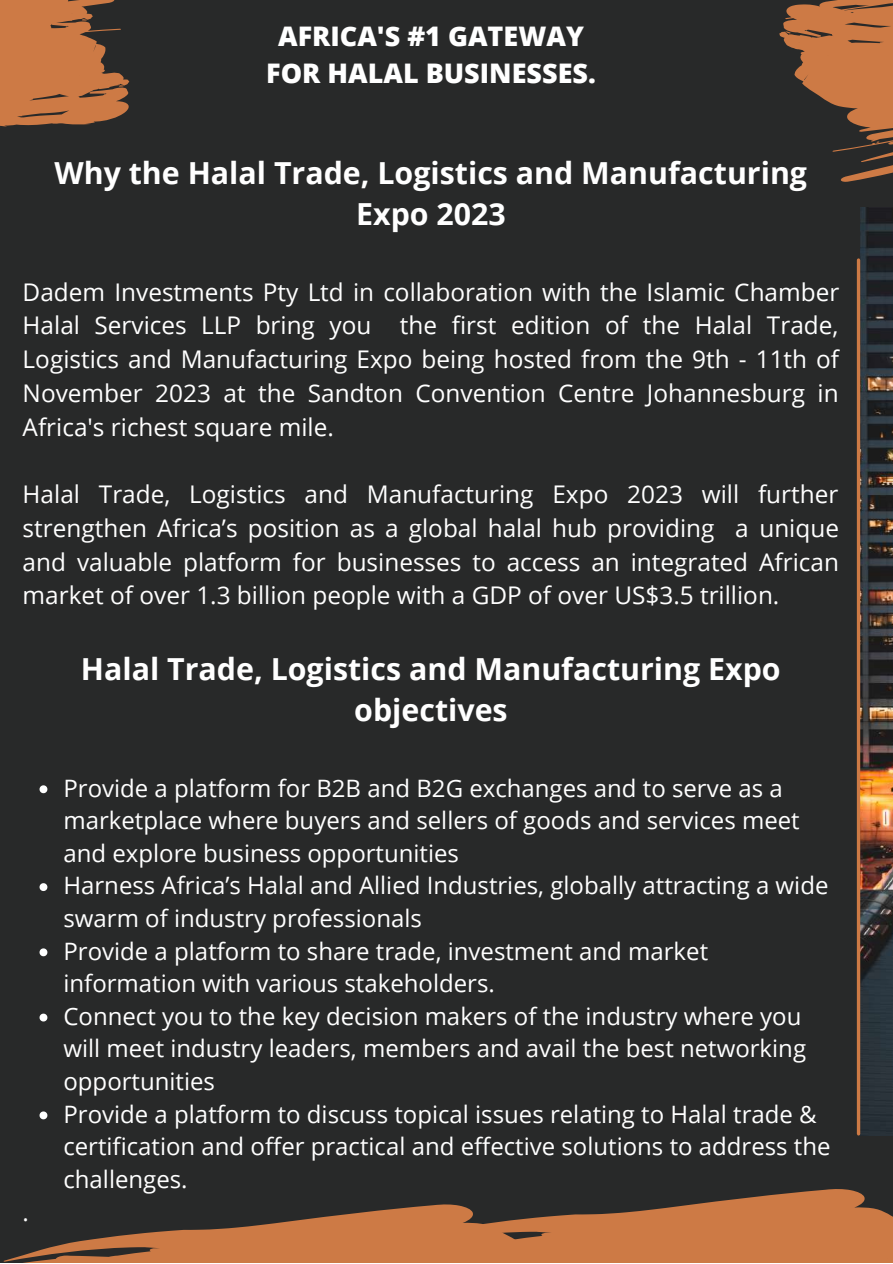
<style>
.page{position:relative;width:893px;height:1264px;background:#fff}
.page>*{position:absolute;margin:0;border:0;box-sizing:border-box;transform-origin:0 0}
.t1{font:700 30.3px/41.5px "Open Sans";color:#fff;text-align:center}
.t2{font:800 27px/37px "Open Sans";color:#fff;text-align:center}
.t3{font:24.3px/33.8px "Open Sans";color:#fff;text-align:justify}
.t4{font:24px/32.5px "Open Sans";color:#fff}
</style>
<div class="page">
<div style="left:0;top:0;width:892px;height:1262px;background:#282929"></div>
<img style="left:860px;top:207px;width:32px;height:928px">
<svg style="left:856px;top:260px;width:4px;height:873px;background:#a9683e"></svg>
<svg style="left:40px;top:785px;width:7px;height:8px"></svg>
<svg style="left:40px;top:883px;width:7px;height:8px"></svg>
<svg style="left:40px;top:948px;width:7px;height:8px"></svg>
<svg style="left:40px;top:1013px;width:7px;height:8px"></svg>
<svg style="left:40px;top:1111px;width:7px;height:8px"></svg>
<svg style="left:3px;top:1221px;width:288px;height:41px"></svg>
<svg style="left:291px;top:1189px;width:601px;height:73px;fill:#cd7a45"></svg>
<svg style="left:0;top:0;width:130px;height:127px"></svg>
<svg style="left:779px;top:0;width:113px;height:182px"></svg>
<p class="t2" style="left:266px;top:17px;width:331px">AFRICA'S #1 GATEWAY<br>FOR HALAL BUSINESSES.</p>
<p class="t1" style="left:54px;top:151px;width:754px">Why the Halal Trade, Logistics and Manufacturing<br>Expo 2023</p>
<p class="t3" style="left:23px;top:274px;width:818px">Dadem Investments Pty Ltd in collaboration with the Islamic Chamber Halal Services LLP bring you the first edition of the Halal Trade, Logistics and Manufacturing Expo being hosted from the 9th - 11th of November 2023 at the Sandton Convention Centre Johannesburg in Africa's richest square mile.</p>
<p class="t3" style="left:23px;top:477px;width:817px">Halal Trade, Logistics and Manufacturing Expo 2023 will further strengthen Africa’s position as a global halal hub providing a unique and valuable platform for businesses to access an integrated African market of over 1.3 billion people with a GDP of over US$3.5 trillion.</p>
<p class="t1" style="left:81px;top:647px;width:701px">Halal Trade, Logistics and Manufacturing Expo objectives</p>
<p class="t4" style="left:23px;top:1194px;width:8px">.</p>
<p class="t4" style="left:63px;top:771px;width:768px">Provide a platform for B2B and B2G exchanges and to serve as a marketplace where buyers and sellers of goods and services meet and explore business opportunities<br>Harness Africa’s Halal and Allied Industries, globally attracting a wide swarm of industry professionals<br>Provide a platform to share trade, investment and market information with various stakeholders.<br>Connect you to the key decision makers of the industry where you will meet industry leaders, members and avail the best networking opportunities<br>Provide a platform to discuss topical issues relating to Halal trade &amp; certification and offer practical and effective solutions to address the challenges.</p>
</div>
